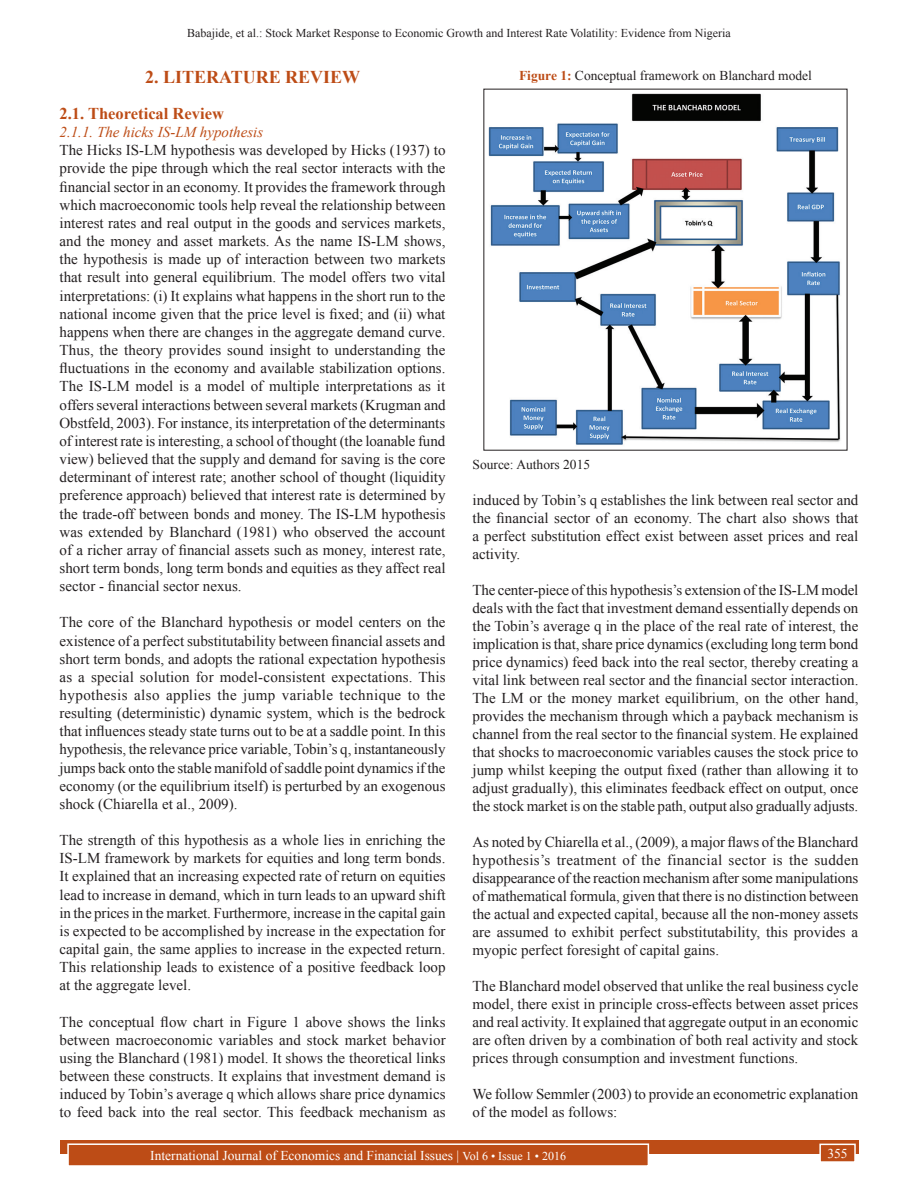
<style>
.page{position:relative;width:918px;height:1188px;background:#fff}
.page>*{position:absolute;margin:0;border:0;box-sizing:border-box;transform-origin:0 0}
.t1{font:700 18px "Times New Roman";color:#bd4c16}
.t2{font:700 16.5px "Times New Roman";color:#bd4c16}
.TX{font:15px/18.1px "Times New Roman";color:#231f20;text-align:justify}
.t3{font:italic 15px "Times New Roman";color:#bd4c16}
.Folio{font:13.5px "Times New Roman";color:#fff}
.FGC{font:13.5px "Times New Roman";color:#231f20}
.FGC_SRC{font:13.5px "Times New Roman";color:#231f20}
.t4{font:12px "Times New Roman";color:#231f20}
.s1{font-weight:700;color:#bd4c16}
.s2{font-size:12px}
</style>
<div class="page">
<div style="left:60px;top:1140px;width:798px;height:13px;background:#bd4c16"></div>
<div style="left:68px;top:1144px;width:580px;height:22px;background:#bd4c16"></div>
<div style="left:67px;top:1143px;width:582px;height:24px;border:2px solid #fff"></div>
<div style="left:820px;top:1144px;width:35px;height:18px;background:#bd4c16"></div>
<div style="left:819px;top:1144px;width:37px;height:19px;border:2px solid #fff"></div>
<img style="left:488px;top:93px;width:353px;height:352px">
<p class="t4" style="left:187px;top:25px;width:545px">Babajide, et al.: Stock Market Response to Economic Growth and Interest Rate Volatility: Evidence from Nigeria</p>
<h1 class="t1" style="left:145px;top:64px;width:217px">2. LITERATURE REVIEW</h1>
<h2 class="t2" style="left:60px;top:102px;width:166px">2.1. Theoretical Review</h2>
<h3 class="t3" style="left:60px;top:122px;width:205px">2.1.1. The hicks IS-LM hypothesis</h3>
<p class="TX" style="left:60px;top:141px;width:388px">The Hicks IS-LM hypothesis was developed by Hicks (1937) to provide the pipe through which the real sector interacts with the financial sector in an economy. It provides the framework through which macroeconomic tools help reveal the relationship between interest rates and real output in the goods and services markets, and the money and asset markets. As the name IS-LM shows, the hypothesis is made up of interaction between two markets that result into general equilibrium. The model offers two vital interpretations: (i) It explains what happens in the short run to the national income given that the price level is fixed; and (ii) what happens when there are changes in the aggregate demand curve.<br>Thus, the theory provides sound insight to understanding the fluctuations in the economy and available stabilization options.<br>The IS-LM model is a model of multiple interpretations as it offers several interactions between several markets (Krugman and Obstfeld, 2003). For instance, its interpretation of the determinants of interest rate is interesting, a school of thought (the loanable fund view) believed that the supply and demand for saving is the core determinant of interest rate; another school of thought (liquidity preference approach) believed that interest rate is determined by the trade-off between bonds and money. The IS-LM hypothesis was extended by Blanchard (1981) who observed the account of a richer array of financial assets such as money, interest rate, short term bonds, long term bonds and equities as they affect real sector - financial sector nexus.</p>
<p class="TX" style="left:60px;top:613px;width:388px">The core of the Blanchard hypothesis or model centers on the existence of a perfect substitutability between financial assets and short term bonds, and adopts the rational expectation hypothesis as a special solution for model-consistent expectations. This hypothesis also applies the jump variable technique to the resulting (deterministic) dynamic system, which is the bedrock that influences steady state turns out to be at a saddle point. In this hypothesis, the relevance price variable, Tobin’s q, instantaneously jumps back onto the stable manifold of saddle point dynamics if the economy (or the equilibrium itself) is perturbed by an exogenous shock (Chiarella et al., 2009).</p>
<p class="TX" style="left:60px;top:831px;width:387px">The strength of this hypothesis as a whole lies in enriching the IS-LM framework by markets for equities and long term bonds.<br>It explained that an increasing expected rate of return on equities lead to increase in demand, which in turn leads to an upward shift in the prices in the market. Furthermore, increase in the capital gain is expected to be accomplished by increase in the expectation for capital gain, the same applies to increase in the expected return.<br>This relationship leads to existence of a positive feedback loop at the aggregate level.</p>
<p class="TX" style="left:60px;top:1012px;width:388px">The conceptual flow chart in Figure 1 above shows the links between macroeconomic variables and stock market behavior using the Blanchard (1981) model. It shows the theoretical links between these constructs. It explains that investment demand is induced by Tobin’s average q which allows share price dynamics to feed back into the real sector. This feedback mechanism as</p>
<p class="FGC" style="left:519px;top:66px;width:294px"><span class="s1">Figure 1:</span> Conceptual framework on Blanchard model</p>
<p class="FGC_SRC" style="left:472px;top:455px;width:119px">Source: Authors 2015</p>
<p class="TX" style="left:472px;top:491px;width:387px">induced by Tobin’s q establishes the link between real sector and the financial sector of an economy. The chart also shows that a perfect substitution effect exist between asset prices and real activity.</p>
<p class="TX" style="left:472px;top:581px;width:387px">The center-piece of this hypothesis’s extension of the IS-LM model deals with the fact that investment demand essentially depends on the Tobin’s average q in the place of the real rate of interest, the implication is that, share price dynamics (excluding long term bond price dynamics) feed back into the real sector, thereby creating a vital link between real sector and the financial sector interaction.<br>The LM or the money market equilibrium, on the other hand, provides the mechanism through which a payback mechanism is channel from the real sector to the financial system. He explained that shocks to macroeconomic variables causes the stock price to jump whilst keeping the output fixed (rather than allowing it to adjust gradually), this eliminates feedback effect on output, once the stock market is on the stable path, output also gradually adjusts.</p>
<p class="TX" style="left:472px;top:833px;width:388px">As noted by Chiarella et al., (2009), a major flaws of the Blanchard hypothesis’s treatment of the financial sector is the sudden disappearance of the reaction mechanism after some manipulations of mathematical formula, given that there is no distinction between the actual and expected capital, because all the non-money assets are assumed to exhibit perfect substitutability, this provides a myopic perfect foresight of capital gains.</p>
<p class="TX" style="left:472px;top:977px;width:387px">The Blanchard model observed that unlike the real business cycle model, there exist in principle cross-effects between asset prices and real activity. It explained that aggregate output in an economic are often driven by a combination of both real activity and stock prices through consumption and investment functions.</p>
<p class="TX" style="left:472px;top:1085px;width:387px">We follow Semmler (2003) to provide an econometric explanation of the model as follows:</p>
<p class="Folio" style="left:150px;top:1146px;width:417px">International Journal of Economics and Financial Issues | <span class="s2">Vol 6 • Issue 1 • 2016</span></p>
<p class="Folio" style="left:827px;top:1144px;width:22px">355</p>
</div>
